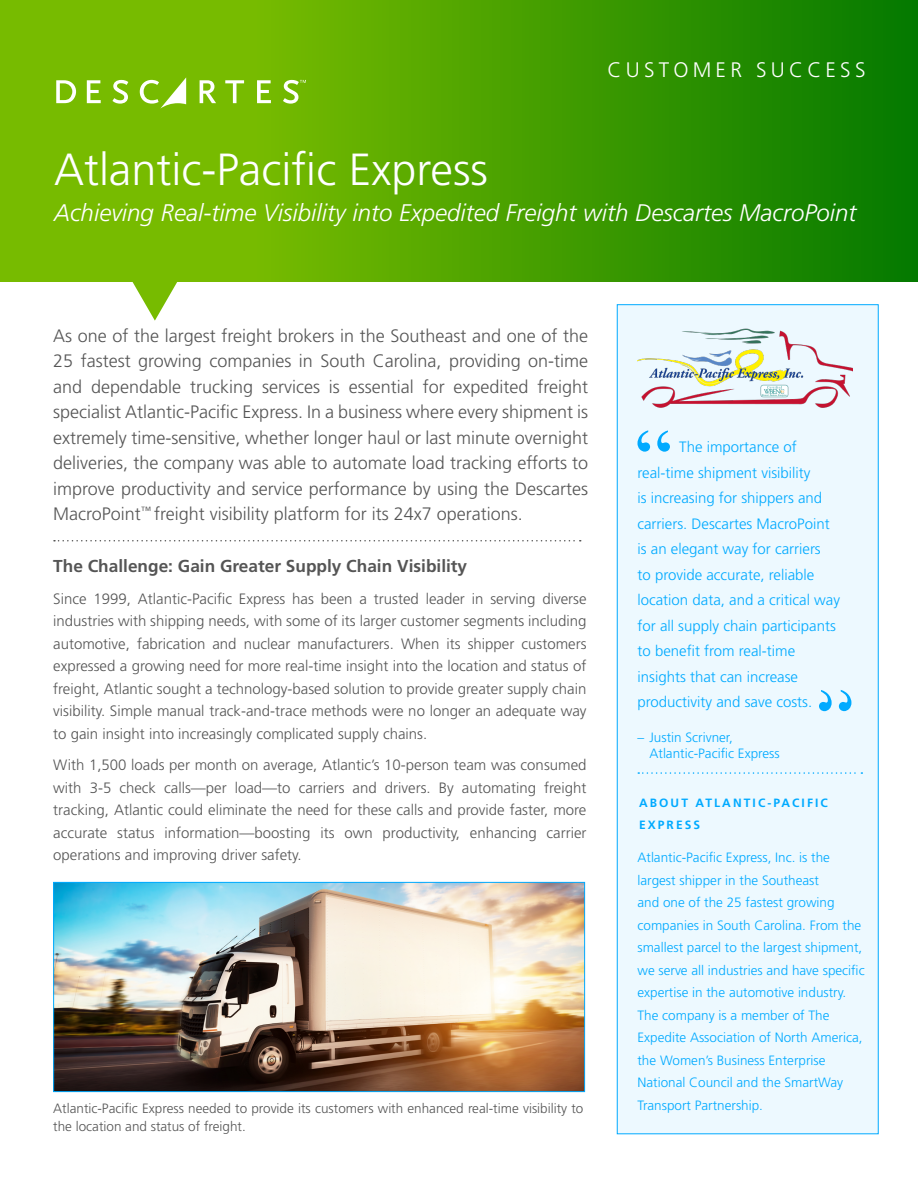
<style>
.page{position:relative;width:918px;height:1188px;background:#fff}
.page>*{position:absolute;margin:0;border:0;box-sizing:border-box;transform-origin:0 0}
.t1{font:300 45px "Frutiger LT Std";color:#fff}
.t2{font:italic 300 24px "Frutiger LT Std";color:#fff}
.t3{font:300 21px "Frutiger LT Std";letter-spacing:.2em;color:#fff}
.t4{font:300 18px/25.5px "Frutiger LT Std";color:#555;text-align:justify}
.t5{font:700 17.25px "Frutiger LT Std";color:#555}
.t6{font:300 15px/22.5px "Frutiger LT Std";color:#555;text-align:justify}
.t7{font:300 15px/25.5px "Frutiger LT Std";color:#0af}
.t8{font:300 13.5px/22.5px "Frutiger LT Std";color:#0af}
.t9{font:300 13.5px/18px "Frutiger LT Std";color:#555}
.t10{font:700 12px/21.8px "Frutiger LT Std";letter-spacing:.175em;color:#0af}
</style>
<div class="page">
<svg style="left:132px;top:282px;width:45px;height:39px"></svg>
<svg style="left:0;top:0;width:918px;height:282px;background:#4ca200"></svg>
<svg style="left:56px;top:80px;width:20px;height:23px"></svg>
<svg style="left:87px;top:80px;width:14px;height:23px"></svg>
<svg style="left:112px;top:80px;width:16px;height:24px"></svg>
<svg style="left:140px;top:77px;width:46px;height:32px"></svg>
<svg style="left:200px;top:80px;width:16px;height:23px"></svg>
<svg style="left:225px;top:80px;width:19px;height:23px"></svg>
<svg style="left:257px;top:80px;width:14px;height:23px"></svg>
<svg style="left:283px;top:80px;width:23px;height:24px"></svg>
<svg style="left:54px;top:540px;width:527px;height:2px"></svg>
<div style="left:617px;top:304px;width:261px;height:830px;background:#edf9ff;border:1px solid #0af"></div>
<svg style="left:638px;top:772px;width:224px;height:2px"></svg>
<svg style="left:637px;top:430px;width:33px;height:22px"></svg>
<svg style="left:819px;top:690px;width:32px;height:21px"></svg>
<img style="left:55px;top:884px;width:528px;height:206px">
<div style="left:53px;top:882px;width:532px;height:210px;border:1px solid #0af"></div>
<img style="left:638px;top:328px;width:215px;height:80px">
<h3 class="t3" style="left:608px;top:58px;width:259px">CUSTOMER SUCCESS</h3>
<h1 class="t1" style="left:54px;top:144px;width:436px">Atlantic-Pacific Express</h1>
<h2 class="t2" style="left:54px;top:199px;width:804px">Achieving Real-time Visibility into Expedited Freight with Descartes MacroPoint</h2>
<p class="t4" style="left:53px;top:323px;width:537px">As one of the largest freight brokers in the Southeast and one of the 25 fastest growing companies in South Carolina, providing on-time and dependable trucking services is essential for expedited freight specialist Atlantic-Pacific Express. In a business where every shipment is extremely time-sensitive, whether longer haul or last minute overnight deliveries, the company was able to automate load tracking efforts to improve productivity and service performance by using the Descartes MacroPoint<sup>™</sup> freight visibility platform for its 24x7 operations.</p>
<p class="t5" style="left:53px;top:556px;width:415px">The Challenge: Gain Greater Supply Chain Visibility</p>
<p class="t6" style="left:53px;top:588px;width:535px">Since 1999, Atlantic-Pacific Express has been a trusted leader in serving diverse industries with shipping needs, with some of its larger customer segments including automotive, fabrication and nuclear manufacturers. When its shipper customers expressed a growing need for more real-time insight into the location and status of freight, Atlantic sought a technology-based solution to provide greater supply chain visibility. Simple manual track-and-trace methods were no longer an adequate way to gain insight into increasingly complicated supply chains.</p>
<p class="t6" style="left:53px;top:754px;width:535px">With 1,500 loads per month on average, Atlantic’s 10-person team was consumed with 3-5 check calls—per load—to carriers and drivers. By automating freight tracking, Atlantic could eliminate the need for these calls and provide faster, more accurate status information—boosting its own productivity, enhancing carrier operations and improving driver safety.</p>
<p class="t9" style="left:53px;top:1099px;width:532px">Atlantic-Pacific Express needed to provide its customers with enhanced real-time visibility to the location and status of freight.</p>
<p class="t7" style="left:638px;top:434px;width:204px;text-indent:42px">The importance of real-time shipment visibility<br>is increasing for shippers and carriers. Descartes MacroPoint is an elegant way for carriers<br>to provide accurate, reliable location data, and a critical way for all supply chain participants to benefit from real-time insights that can increase productivity and save costs.</p>
<p class="t8" style="left:650px;top:729px;width:132px;line-height:16.2px;text-indent:-12px">– Justin Scrivner,<br>Atlantic-Pacific Express</p>
<p class="t10" style="left:639px;top:792px;width:190px">ABOUT ATLANTIC-PACIFIC<br>EXPRESS</p>
<p class="t8" style="left:638px;top:846px;width:229px">Atlantic-Pacific Express, Inc. is the largest shipper in the Southeast<br>and one of the 25 fastest growing companies in South Carolina. From the smallest parcel to the largest shipment, we serve all industries and have specific expertise in the automotive industry.<br>The company is a member of The Expedite Association of North America, the Women’s Business Enterprise National Council and the SmartWay Transport Partnership.</p>
</div>
